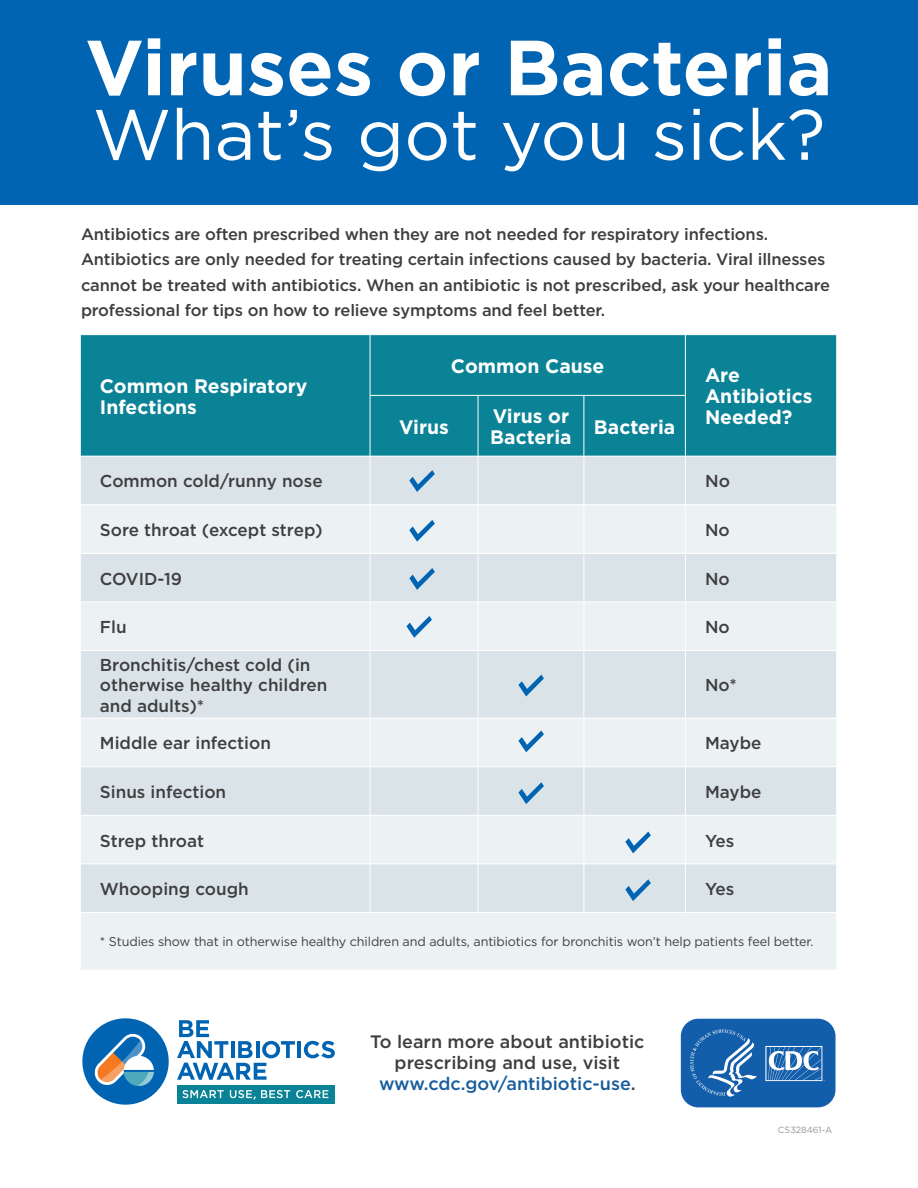
<style>
.page{position:relative;width:918px;height:1188px;background:#fff}
.page>*{position:absolute;margin:0;border:0;box-sizing:border-box;transform-origin:0 0}
.t1{font:700 78px "Gotham";color:#fff}
.t2{font:71.25px "Gotham";color:#fff}
.t3{font:700 19.5px/21px "Gotham";color:#fff}
.t4{font:500 18px/21.1px "Gotham";color:#3e3e3f;text-align:center}
.t5{font:500 17.25px/20.7px "Gotham";color:#3e3e3f}
.t6{font:500 16.5px/25.5px "Gotham";letter-spacing:-.01em;color:#3e3e3f}
.t7{font:12.75px "Gotham";letter-spacing:-.01em;color:#3e3e3f}
.t8{font:9px "Gotham";color:#939598}
.s1{color:#175d9e}
</style>
<div class="page">
<div style="left:0;top:0;width:918px;height:205px;background:#0164b2"></div>
<div style="left:81px;top:335px;width:755px;height:121px;background:#0b8396"></div>
<div style="left:81px;top:457px;width:755px;height:47px;background:#dae4e8"></div>
<svg style="left:81px;top:505px;width:755px;height:465px;background:#e3ebee"></svg>
<hr style="left:370px;top:335px;width:1px;height:60px;background:#fff">
<hr style="left:685px;top:335px;width:1px;height:60px;background:#fff">
<hr style="left:370px;top:395px;width:108px;height:1px;background:#fff">
<hr style="left:370px;top:396px;width:1px;height:60px;background:#fff">
<hr style="left:478px;top:395px;width:106px;height:1px;background:#fff">
<hr style="left:478px;top:396px;width:1px;height:60px;background:#fff">
<hr style="left:584px;top:395px;width:102px;height:1px;background:#fff">
<hr style="left:584px;top:396px;width:1px;height:60px;background:#fff">
<hr style="left:685px;top:396px;width:1px;height:60px;background:#fff">
<hr style="left:80px;top:815px;width:290px;height:1px;background:#fff">
<hr style="left:370px;top:815px;width:108px;height:1px;background:#fff">
<hr style="left:370px;top:816px;width:1px;height:48px;background:#fff">
<hr style="left:478px;top:815px;width:106px;height:1px;background:#fff">
<hr style="left:478px;top:816px;width:1px;height:48px;background:#fff">
<hr style="left:584px;top:815px;width:101px;height:1px;background:#fff">
<hr style="left:584px;top:816px;width:1px;height:48px;background:#fff">
<hr style="left:685px;top:815px;width:152px;height:1px;background:#fff">
<hr style="left:685px;top:816px;width:1px;height:48px;background:#fff">
<hr style="left:80px;top:864px;width:290px;height:1px;background:#fff">
<hr style="left:370px;top:864px;width:108px;height:1px;background:#fff">
<hr style="left:370px;top:864px;width:1px;height:48px;background:#fff">
<hr style="left:478px;top:864px;width:106px;height:1px;background:#fff">
<hr style="left:478px;top:864px;width:1px;height:48px;background:#fff">
<hr style="left:584px;top:864px;width:101px;height:1px;background:#fff">
<hr style="left:584px;top:864px;width:1px;height:48px;background:#fff">
<hr style="left:685px;top:864px;width:152px;height:1px;background:#fff">
<hr style="left:685px;top:864px;width:1px;height:48px;background:#fff">
<hr style="left:80px;top:912px;width:290px;height:1px;background:#fff">
<hr style="left:370px;top:912px;width:108px;height:1px;background:#fff">
<hr style="left:478px;top:912px;width:106px;height:1px;background:#fff">
<hr style="left:584px;top:912px;width:101px;height:1px;background:#fff">
<hr style="left:685px;top:912px;width:152px;height:1px;background:#fff">
<hr style="left:80px;top:766px;width:290px;height:1px;background:#fff">
<hr style="left:370px;top:766px;width:108px;height:1px;background:#fff">
<hr style="left:478px;top:766px;width:106px;height:1px;background:#fff">
<hr style="left:584px;top:766px;width:101px;height:1px;background:#fff">
<hr style="left:685px;top:766px;width:152px;height:1px;background:#fff">
<hr style="left:370px;top:767px;width:1px;height:48px;background:#fff">
<hr style="left:478px;top:767px;width:1px;height:48px;background:#fff">
<hr style="left:584px;top:767px;width:1px;height:48px;background:#fff">
<hr style="left:685px;top:767px;width:1px;height:48px;background:#fff">
<hr style="left:80px;top:718px;width:290px;height:1px;background:#fff">
<hr style="left:370px;top:718px;width:108px;height:1px;background:#fff">
<hr style="left:478px;top:718px;width:106px;height:1px;background:#fff">
<hr style="left:584px;top:718px;width:101px;height:1px;background:#fff">
<hr style="left:685px;top:718px;width:152px;height:1px;background:#fff">
<hr style="left:370px;top:719px;width:1px;height:47px;background:#fff">
<hr style="left:478px;top:719px;width:1px;height:47px;background:#fff">
<hr style="left:584px;top:719px;width:1px;height:47px;background:#fff">
<hr style="left:685px;top:719px;width:1px;height:47px;background:#fff">
<hr style="left:80px;top:650px;width:290px;height:1px;background:#fff">
<hr style="left:370px;top:650px;width:108px;height:1px;background:#fff">
<hr style="left:478px;top:650px;width:106px;height:1px;background:#fff">
<hr style="left:584px;top:650px;width:101px;height:1px;background:#fff">
<hr style="left:685px;top:650px;width:152px;height:1px;background:#fff">
<hr style="left:370px;top:651px;width:1px;height:67px;background:#fff">
<hr style="left:478px;top:651px;width:1px;height:67px;background:#fff">
<hr style="left:584px;top:651px;width:1px;height:67px;background:#fff">
<hr style="left:685px;top:651px;width:1px;height:67px;background:#fff">
<hr style="left:80px;top:602px;width:290px;height:1px;background:#fff">
<hr style="left:370px;top:602px;width:108px;height:1px;background:#fff">
<hr style="left:478px;top:602px;width:106px;height:1px;background:#fff">
<hr style="left:584px;top:602px;width:101px;height:1px;background:#fff">
<hr style="left:685px;top:602px;width:152px;height:1px;background:#fff">
<hr style="left:370px;top:602px;width:1px;height:48px;background:#fff">
<hr style="left:478px;top:602px;width:1px;height:48px;background:#fff">
<hr style="left:584px;top:602px;width:1px;height:48px;background:#fff">
<hr style="left:685px;top:602px;width:1px;height:48px;background:#fff">
<hr style="left:80px;top:553px;width:290px;height:1px;background:#fff">
<hr style="left:370px;top:553px;width:108px;height:1px;background:#fff">
<hr style="left:478px;top:553px;width:106px;height:1px;background:#fff">
<hr style="left:584px;top:553px;width:101px;height:1px;background:#fff">
<hr style="left:685px;top:553px;width:152px;height:1px;background:#fff">
<hr style="left:370px;top:554px;width:1px;height:48px;background:#fff">
<hr style="left:478px;top:554px;width:1px;height:48px;background:#fff">
<hr style="left:584px;top:554px;width:1px;height:48px;background:#fff">
<hr style="left:685px;top:554px;width:1px;height:48px;background:#fff">
<hr style="left:370px;top:505px;width:1px;height:48px;background:#fff">
<hr style="left:478px;top:505px;width:1px;height:48px;background:#fff">
<hr style="left:584px;top:505px;width:1px;height:48px;background:#fff">
<hr style="left:685px;top:505px;width:1px;height:48px;background:#fff">
<hr style="left:370px;top:457px;width:1px;height:47px;background:#fff">
<hr style="left:478px;top:457px;width:1px;height:47px;background:#fff">
<hr style="left:584px;top:457px;width:1px;height:47px;background:#fff">
<hr style="left:685px;top:457px;width:1px;height:47px;background:#fff">
<svg style="left:409px;top:470px;width:26px;height:22px"></svg>
<svg style="left:409px;top:520px;width:26px;height:22px"></svg>
<svg style="left:409px;top:568px;width:26px;height:22px"></svg>
<svg style="left:406px;top:616px;width:26px;height:22px"></svg>
<svg style="left:518px;top:675px;width:26px;height:21px"></svg>
<svg style="left:518px;top:730px;width:26px;height:22px"></svg>
<svg style="left:518px;top:782px;width:26px;height:22px"></svg>
<svg style="left:625px;top:832px;width:26px;height:21px"></svg>
<svg style="left:625px;top:879px;width:26px;height:22px"></svg>
<svg style="left:82px;top:1018px;width:253px;height:87px"></svg>
<svg style="left:680px;top:1018px;width:156px;height:90px;background:#3575b7"></svg>
<p class="t1" style="left:85px;top:16px;width:749px">Viruses or Bacteria</p>
<p class="t2" style="left:93px;top:89px;width:734px">What’s got you sick?</p>
<p class="t6" style="left:81px;top:221px;width:751px">Antibiotics are often prescribed when they are not needed for respiratory infections.<br>Antibiotics are only needed for treating certain infections caused by bacteria. Viral illnesses cannot be treated with antibiotics. When an antibiotic is not prescribed, ask your healthcare professional for tips on how to relieve symptoms and feel better.</p>
<p class="t3" style="left:100px;top:375px;width:209px">Common Respiratory<br>Infections</p>
<p class="t3" style="left:451px;top:355px;width:155px">Common Cause</p>
<p class="t3" style="left:399px;top:416px;width:51px">Virus</p>
<p class="t3" style="left:490px;top:406px;width:83px">Virus or<br>Bacteria</p>
<p class="t3" style="left:594px;top:416px;width:83px">Bacteria</p>
<p class="t3" style="left:705px;top:365px;width:109px">Are<br>Antibiotics<br>Needed?</p>
<p class="t5" style="left:100px;top:471px;width:224px">Common cold/runny nose</p>
<p class="t5" style="left:705px;top:471px;width:26px">No</p>
<p class="t5" style="left:100px;top:519px;width:224px">Sore throat (except strep)</p>
<p class="t5" style="left:705px;top:519px;width:26px">No</p>
<p class="t5" style="left:100px;top:568px;width:84px">COVID-19</p>
<p class="t5" style="left:705px;top:568px;width:26px">No</p>
<p class="t5" style="left:100px;top:616px;width:28px">Flu</p>
<p class="t5" style="left:705px;top:616px;width:26px">No</p>
<p class="t5" style="left:100px;top:654px;width:229px">Bronchitis/chest cold (in otherwise healthy children and adults)*</p>
<p class="t5" style="left:705px;top:675px;width:33px">No*</p>
<p class="t5" style="left:100px;top:733px;width:173px">Middle ear infection</p>
<p class="t5" style="left:705px;top:733px;width:58px">Maybe</p>
<p class="t5" style="left:100px;top:781px;width:128px">Sinus infection</p>
<p class="t5" style="left:705px;top:781px;width:58px">Maybe</p>
<p class="t5" style="left:100px;top:830px;width:106px">Strep throat</p>
<p class="t5" style="left:705px;top:830px;width:31px">Yes</p>
<p class="t5" style="left:100px;top:878px;width:150px">Whooping cough</p>
<p class="t5" style="left:705px;top:878px;width:31px">Yes</p>
<p class="t7" style="left:100px;top:934px;width:715px">* Studies show that in otherwise healthy children and adults, antibiotics for bronchitis won’t help patients feel better.</p>
<p class="t4" style="left:370px;top:1031px;width:276px">To learn more about antibiotic prescribing and use, visit <span class="s1">www.cdc.gov/antibiotic-use</span>.</p>
<p class="t8" style="left:778px;top:1124px;width:56px">CS328461-A</p>
</div>
